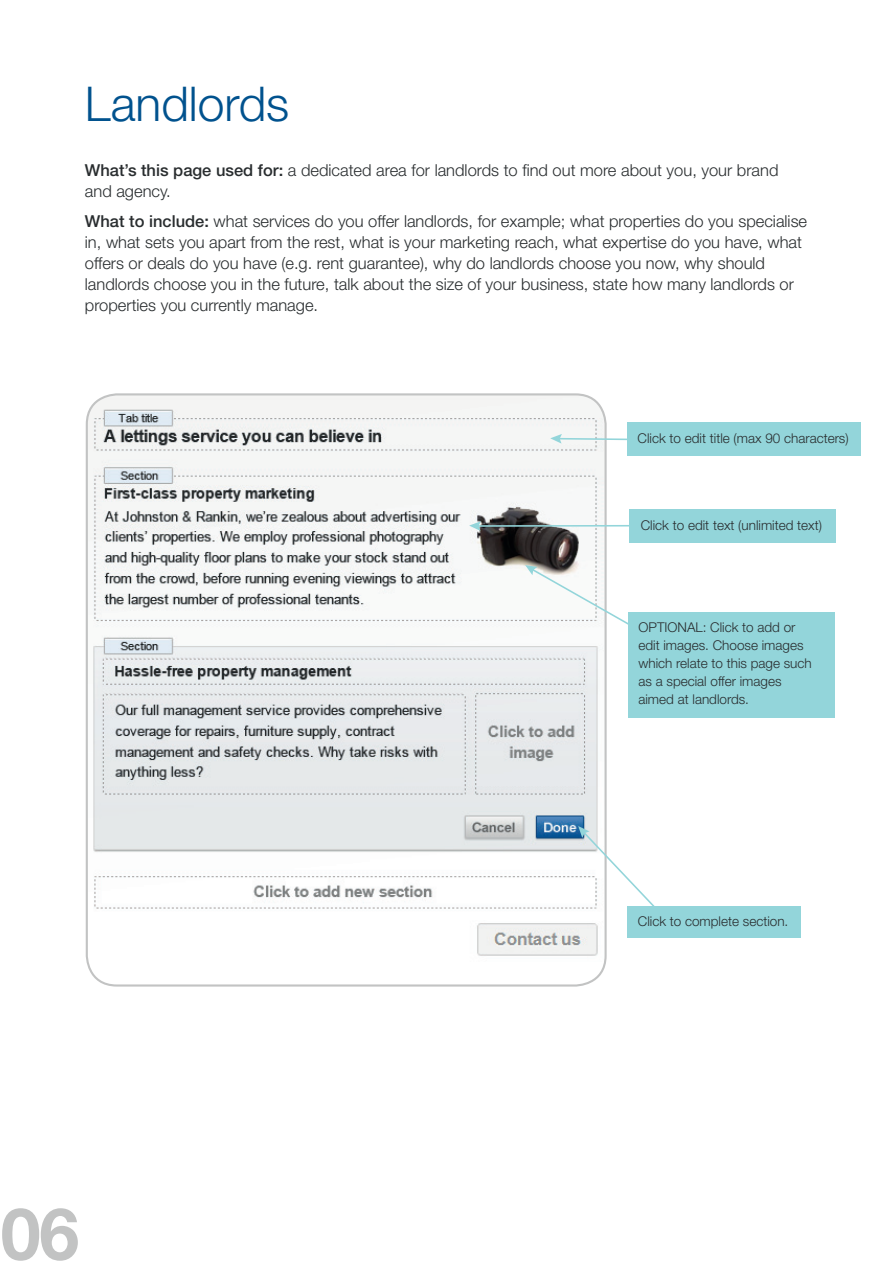
<style>
.page{position:relative;width:893px;height:1263px;background:#fff}
.page>*{position:absolute;margin:0;border:0;box-sizing:border-box;transform-origin:0 0}
.t1{font:700 72.15px "Helvetica Neue LT Std";color:#c2c3c3}
.t2{font:300 48px "Helvetica Neue LT Std";color:#01528e}
.t3{font:300 16.5px/21px "Helvetica Neue LT Std";color:#292d2f}
.t4{font:300 13.5px/18px "Helvetica Neue LT Std";color:#292d2f}
.s1{font-weight:500}
</style>
<div class="page">
<img style="left:87px;top:396px;width:519px;height:589px">
<svg style="left:550px;top:434px;width:77px;height:10px"></svg>
<svg style="left:578px;top:826px;width:77px;height:97px"></svg>
<svg style="left:469px;top:521px;width:161px;height:10px"></svg>
<div style="left:627px;top:422px;width:234px;height:33px;background:#93d5da"></div>
<div style="left:630px;top:509px;width:206px;height:34px;background:#93d5da"></div>
<div style="left:627px;top:906px;width:173px;height:32px;background:#93d5da"></div>
<div style="left:628px;top:612px;width:206px;height:106px;background:#93d5da"></div>
<svg style="left:525px;top:565px;width:103px;height:66px"></svg>
<h2 class="t2" style="left:85px;top:75px;width:206px">Landlords</h2>
<p class="t3" style="left:85px;top:159px;width:695px"><span class="s1">What’s this page used for:</span> a dedicated area for landlords to find out more about you, your brand and agency.</p>
<p class="t3" style="left:85px;top:210px;width:724px"><span class="s1">What to include:</span> what services do you offer landlords, for example; what properties do you specialise in, what sets you apart from the rest, what is your marketing reach, what expertise do you have, what offers or deals do you have (e.g. rent guarantee), why do landlords choose you now, why should landlords choose you in the future, talk about the size of your business, state how many landlords or properties you currently manage.</p>
<p class="t4" style="left:638px;top:429px;width:213px">Click to edit title (max 90 characters)</p>
<p class="t4" style="left:641px;top:516px;width:183px">Click to edit text (unlimited text)</p>
<p class="t4" style="left:638px;top:617px;width:175px">OPTIONAL: Click to add or edit images. Choose images which relate to this page such as a special offer images aimed at landlords.</p>
<h1 class="t1" style="left:1px;top:1189px;width:80px">06</h1>
<p class="t4" style="left:638px;top:912px;width:152px">Click to complete section.</p>
</div>
